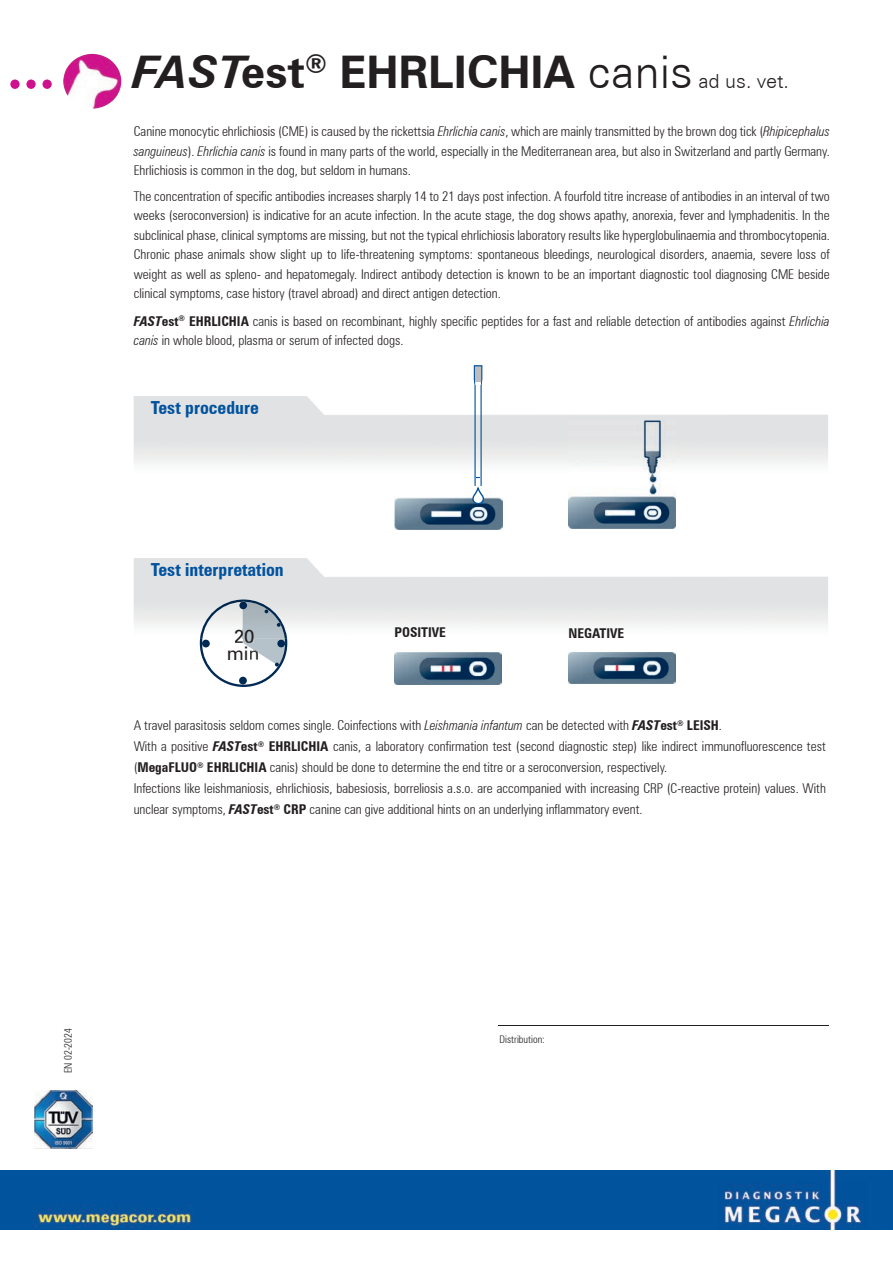
<style>
.page{position:relative;width:893px;height:1263px;background:#fff}
.page>*{position:absolute;margin:0;border:0;box-sizing:border-box;transform-origin:0 0}
.t1{font:700 45px "Zurich BT";color:#231f20}
.t2{font:300 19.5px "Zurich BT";color:#231f20}
.t3{font:18.75px/17px "Zurich BT";color:#231f20;text-align:center}
.t4{font:700 condensed 18px "Zurich BT";color:#01529e}
.t5{font:300 condensed 13.5px/19.5px "Zurich BT";color:#231f20}
.t6{font:700 condensed 13.5px "Zurich BT";color:#231f20}
.t7{font:300 condensed 10.5px "Zurich BT";color:#231f20}
.s1{font-style:italic}
.s2{font-weight:300}
.s3{font-weight:700;font-style:italic}
.s4{font-weight:700}
</style>
<div class="page">
<img style="left:63px;top:54px;width:58px;height:55px">
<div style="left:42px;top:80px;width:10px;height:9px;background:#ce118c;border-radius:50%"></div>
<div style="left:26px;top:80px;width:10px;height:9px;background:#ce118c;border-radius:50%"></div>
<div style="left:10px;top:80px;width:10px;height:9px;background:#ce118c;border-radius:50%"></div>
<img style="left:394px;top:498px;width:108px;height:31px">
<img style="left:568px;top:420px;width:108px;height:108px">
<img style="left:568px;top:652px;width:108px;height:31px">
<img style="left:394px;top:653px;width:108px;height:31px">
<hr style="left:498px;top:1026px;width:331px;height:1px;background:#231f20">
<img style="left:200px;top:600px;width:87px;height:23px">
<svg style="left:239px;top:602px;width:8px;height:7px"></svg>
<svg style="left:264px;top:609px;width:4px;height:4px"></svg>
<svg style="left:200px;top:623px;width:87px;height:64px"></svg>
<img style="left:35px;top:1090px;width:58px;height:58px">
<hr style="left:480px;top:383px;width:2px;height:103px;background:#01519b">
<hr style="left:474px;top:383px;width:2px;height:103px;background:#01519b">
<svg style="left:473px;top:365px;width:10px;height:21px"></svg>
<svg style="left:472px;top:487px;width:12px;height:17px"></svg>
<img style="left:0;top:1170px;width:893px;height:59px">
<h1 class="t1" style="left:133px;top:45px;width:562px"><span class="s1">FAST</span>est<sup>®</sup> EHRLICHIA <span class="s2">canis</span></h1>
<h2 class="t2" style="left:698px;top:69px;width:92px">ad us. vet.</h2>
<p class="t5" style="left:134px;top:121px;width:697px;text-align:justify">Canine monocytic ehrlichiosis (CME) is caused by the rickettsia <span class="s1">Ehrlichia canis</span>, which are mainly transmitted by the brown dog tick (<span class="s1">Rhipicephalus sanguineus</span>). <span class="s1">Ehrlichia canis</span> is found in many parts of the world, especially in the Mediterranean area, but also in Switzerland and partly Germany.<br>Ehrlichiosis is common in the dog, but seldom in humans.</p>
<p class="t5" style="left:134px;top:186px;width:697px;text-align:justify">The concentration of specific antibodies increases sharply 14 to 21 days post infection. A fourfold titre increase of antibodies in an interval of two weeks (seroconversion) is indicative for an acute infection. In the acute stage, the dog shows apathy, anorexia, fever and lymphadenitis. In the subclinical phase, clinical symptoms are missing, but not the typical ehrlichiosis laboratory results like hyperglobulinaemia and thrombocytopenia.<br>Chronic phase animals show slight up to life-threatening symptoms: spontaneous bleedings, neurological disorders, anaemia, severe loss of weight as well as spleno- and hepatomegaly. Indirect antibody detection is known to be an important diagnostic tool diagnosing CME beside clinical symptoms, case history (travel abroad) and direct antigen detection.</p>
<p class="t5" style="left:134px;top:311px;width:697px"><span class="s3">FAST</span><span class="s4">est</span><sup>®</sup> <span class="s4">EHRLICHIA</span> canis is based on recombinant, highly specific peptides for a fast and reliable detection of antibodies against <span class="s1">Ehrlichia canis</span> in whole blood, plasma or serum of infected dogs.</p>
<h3 class="t4" style="left:151px;top:397px;width:109px">Test procedure</h3>
<h3 class="t4" style="left:151px;top:559px;width:134px">Test interpretation</h3>
<h3 class="t3" style="left:227px;top:627px;width:34px">20 min</h3>
<p class="t6" style="left:394px;top:624px;width:53px">POSITIVE</p>
<p class="t6" style="left:568px;top:625px;width:57px">NEGATIVE</p>
<p class="t5" style="left:134px;top:715px;width:694px;line-height:21px">A travel parasitosis seldom comes single. Coinfections with <span class="s1">Leishmania infantum</span> can be detected with <span class="s3">FAST</span><span class="s4">est</span><sup>®</sup> <span class="s4">LEISH</span>.<br>With a positive <span class="s3">FAST</span><span class="s4">est</span><sup>®</sup> <span class="s4">EHRLICHIA</span> canis, a laboratory confirmation test (second diagnostic step) like indirect immunofluorescence test (<span class="s4">MegaFLUO</span><sup>®</sup> <span class="s4">EHRLICHIA</span> canis) should be done to determine the end titre or a seroconversion, respectively.<br>Infections like leishmaniosis, ehrlichiosis, babesiosis, borreliosis a.s.o. are accompanied with increasing CRP (C-reactive protein) values. With unclear symptoms, <span class="s3">FAST</span><span class="s4">est</span><sup>®</sup> <span class="s4">CRP</span> canine can give additional hints on an underlying inflammatory event.</p>
<p class="t7" style="left:62px;top:1073px;width:47px;rotate:-90deg">EN 02-2024</p>
<p class="t7" style="left:499px;top:1033px;width:47px">Distribution:</p>
</div>
